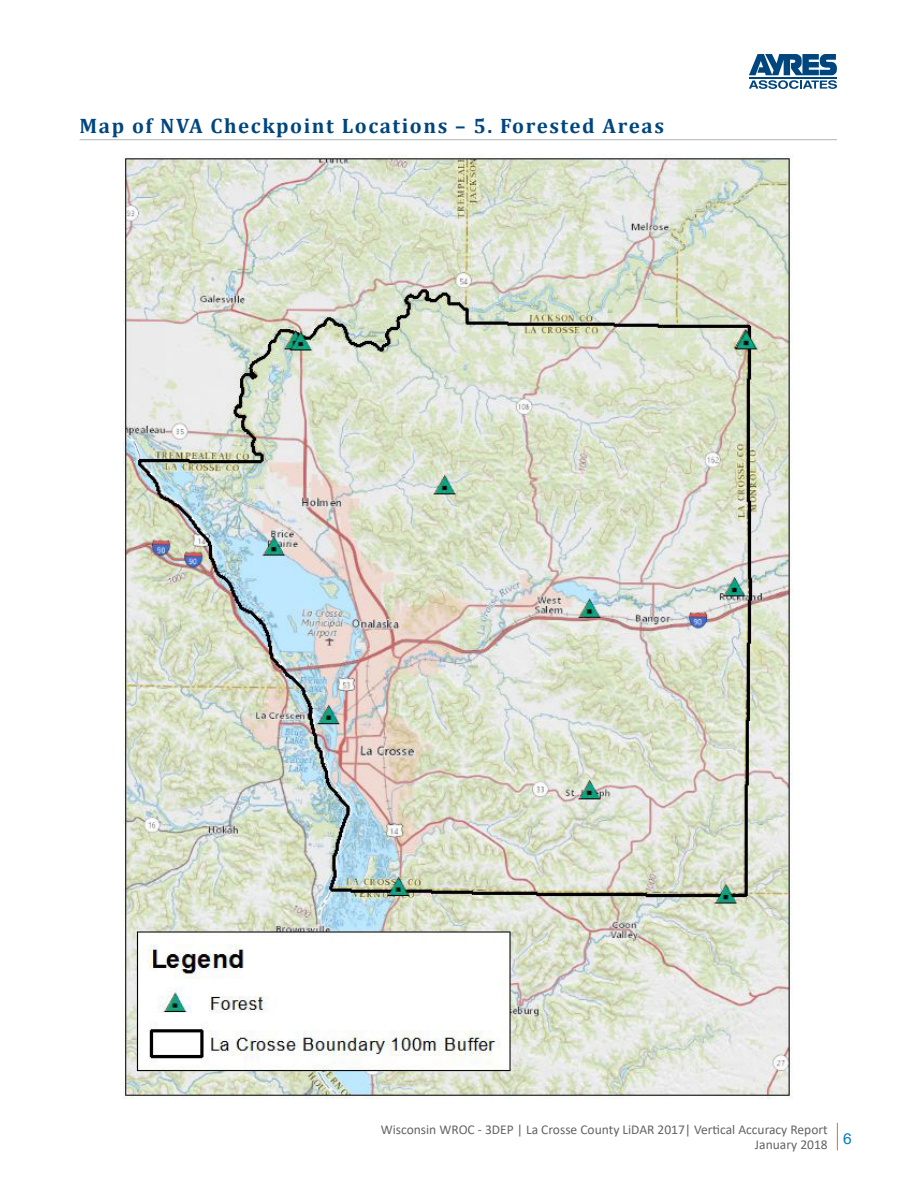
<style>
.page{position:relative;width:918px;height:1188px;background:#fff}
.page>*{position:absolute;margin:0;border:0;box-sizing:border-box;transform-origin:0 0}
.Mainhead_P1{font:700 21px "Cambria";letter-spacing:.075em;color:#00467e}
.t1{font:15px "Arial";color:#007cc2;scale:1.04 1}
.Header_RH{font:13.5px "Calibri";color:#636366}
</style>
<div class="page">
<svg style="left:837px;top:1123px;width:1px;height:27px"></svg>
<hr style="left:80px;top:139px;width:757px;height:1px;background:#aeb4b7">
<img style="left:123px;top:154px;width:670px;height:945px">
<svg style="left:749px;top:54px;width:88px;height:35px"></svg>
<p class="Mainhead_P1" style="left:80px;top:111px;width:586px">Map of NVA Checkpoint Locations – 5. Forested Areas</p>
<p class="Header_RH" style="left:381px;top:1120px;width:448px">Wisconsin WROC - 3DEP | La Crosse County LiDAR 2017| Vertical Accuracy Report</p>
<p class="Header_RH" style="left:755px;top:1135px;width:74px">January 2018</p>
<p class="t1" style="left:843px;top:1128px;width:10px">6</p>
</div>
